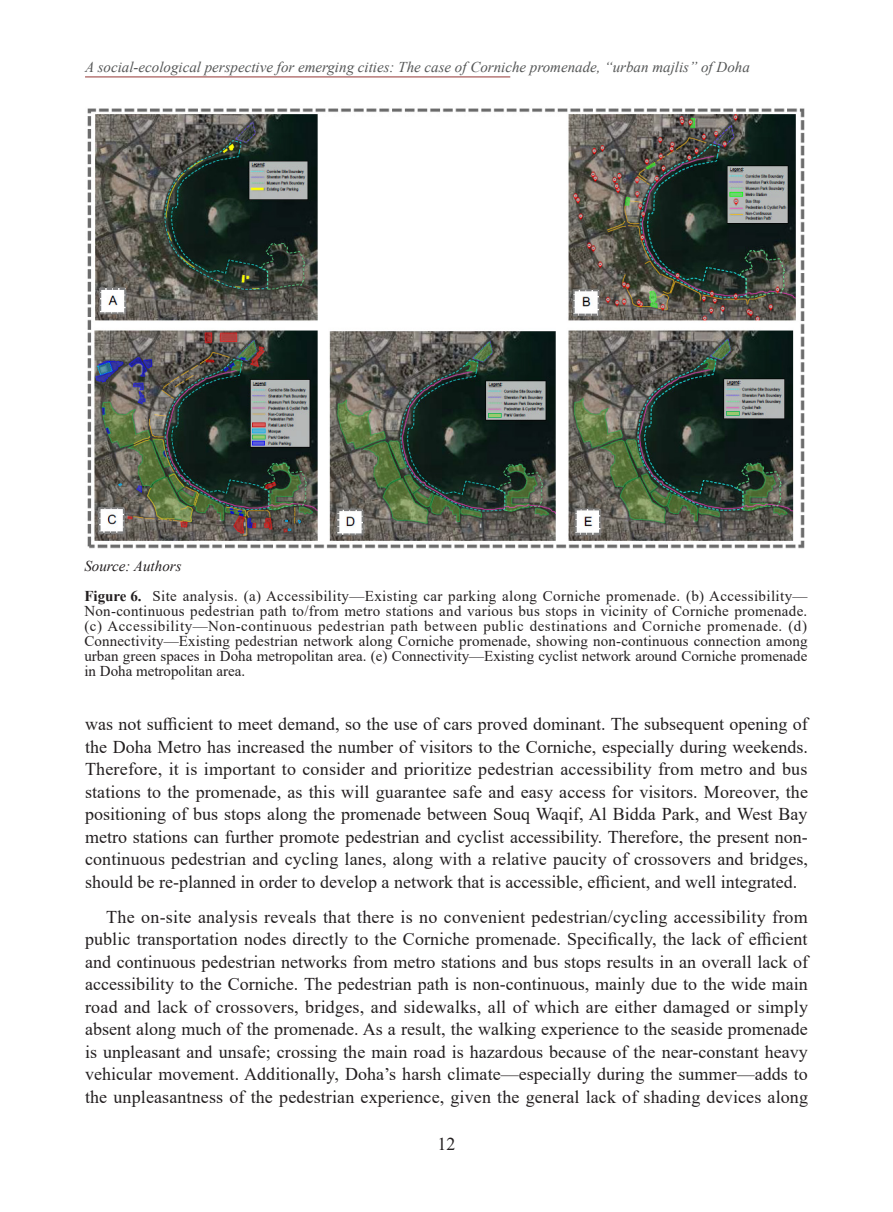
<style>
.page{position:relative;width:893px;height:1212px;background:#fff}
.page>*{position:absolute;margin:0;border:0;box-sizing:border-box;transform-origin:0 0}
.Paragraph{font:18px/22.5px "Times New Roman";color:#231f20;text-align:justify}
.t1{font:15px/15px "Times New Roman";color:#231f20;text-align:justify}
.t2{font:italic 15px "Times New Roman";color:#545555}
.table_figure_footnot{font:italic 15px "Times New Roman";color:#231f20}
.s1{font-weight:700}
</style>
<div class="page">
<hr style="left:85px;top:77px;width:425px;height:1px;background:#943533">
<img style="left:87px;top:108px;width:718px;height:441px">
<p class="t2" style="left:85px;top:57px;width:666px">A social-ecological perspective for emerging cities: The case of Corniche promenade, “urban majlis” of Doha</p>
<p class="table_figure_footnot" style="left:84px;top:555px;width:99px">Source: Authors</p>
<p class="t1" style="left:84px;top:588px;width:725px"><span class="s1">Figure 6.</span> Site analysis. (a) Accessibility—Existing car parking along Corniche promenade. (b) Accessibility— Non-continuous pedestrian path to/from metro stations and various bus stops in vicinity of Corniche promenade. (c) Accessibility—Non-continuous pedestrian path between public destinations and Corniche promenade. (d)<br>Connectivity—Existing pedestrian network along Corniche promenade, showing non-continuous connection among urban green spaces in Doha metropolitan area. (e) Connectivity—Existing cyclist network around Corniche promenade in Doha metropolitan area.</p>
<p class="Paragraph" style="left:85px;top:712px;width:724px">was not sufficient to meet demand, so the use of cars proved dominant. The subsequent opening of the Doha Metro has increased the number of visitors to the Corniche, especially during weekends.<br>Therefore, it is important to consider and prioritize pedestrian accessibility from metro and bus stations to the promenade, as this will guarantee safe and easy access for visitors. Moreover, the positioning of bus stops along the promenade between Souq Waqif, Al Bidda Park, and West Bay metro stations can further promote pedestrian and cyclist accessibility. Therefore, the present non&shy;continuous pedestrian and cycling lanes, along with a relative paucity of crossovers and bridges, should be re-planned in order to develop a network that is accessible, efficient, and well integrated.</p>
<p class="Paragraph" style="left:85px;top:905px;width:724px;text-indent:21px">The on-site analysis reveals that there is no convenient pedestrian/cycling accessibility from public transportation nodes directly to the Corniche promenade. Specifically, the lack of efficient and continuous pedestrian networks from metro stations and bus stops results in an overall lack of accessibility to the Corniche. The pedestrian path is non-continuous, mainly due to the wide main road and lack of crossovers, bridges, and sidewalks, all of which are either damaged or simply absent along much of the promenade. As a result, the walking experience to the seaside promenade is unpleasant and unsafe; crossing the main road is hazardous because of the near-constant heavy vehicular movement. Additionally, Doha’s harsh climate—especially during the summer—adds to the unpleasantness of the pedestrian experience, given the general lack of shading devices along</p>
<p class="Paragraph" style="left:437px;top:1132px;width:19px">12</p>
</div>
